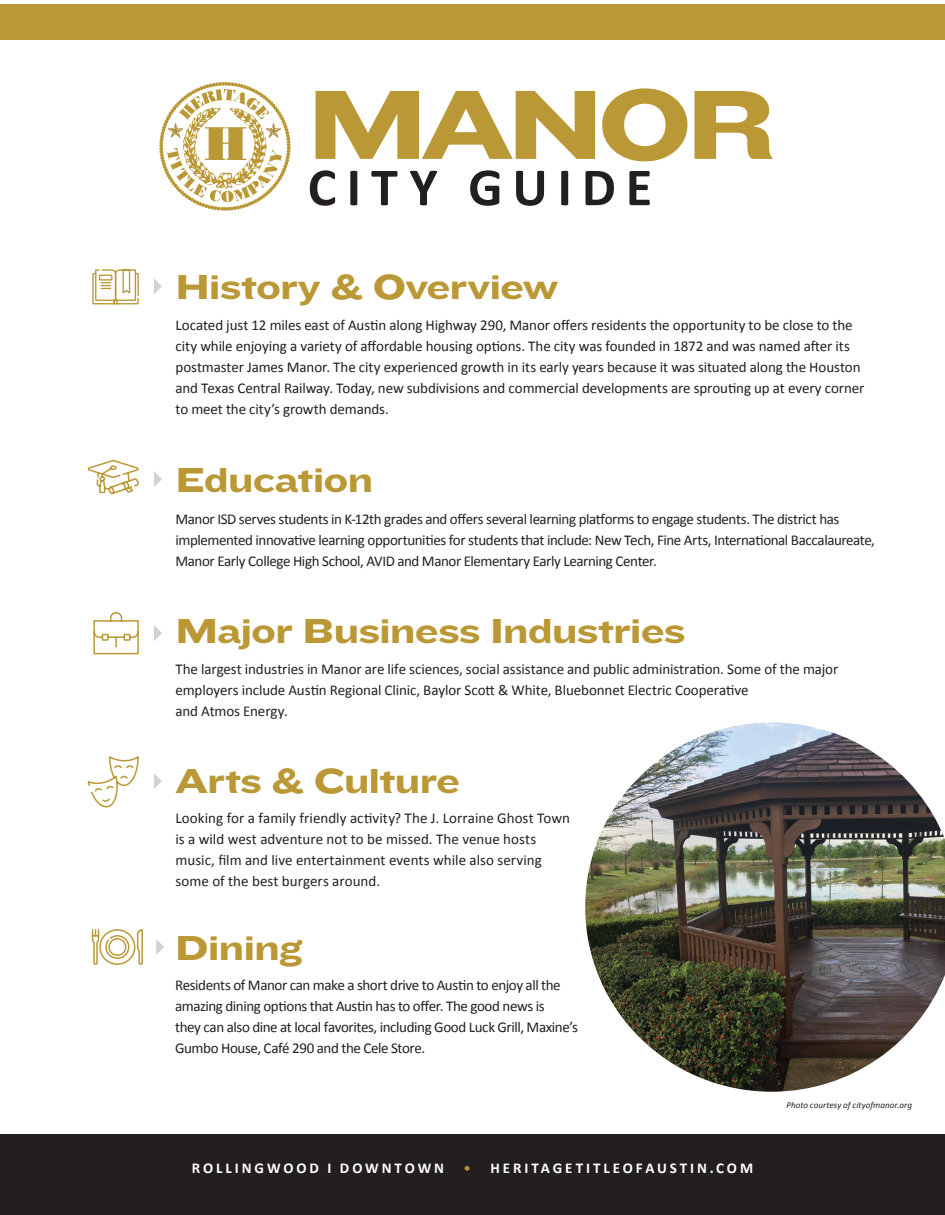
<style>
.page{position:relative;width:945px;height:1215px;background:#fff}
.page>*{position:absolute;margin:0;border:0;box-sizing:border-box;transform-origin:0 0}
.t1{font:102px "Knockout HTF54 Sumo";letter-spacing:-.065em;color:#bb9836}
.t2{font:700 54.15px "Calibri";letter-spacing:.18em;color:#231f20}
.t3{font:36px "Knockout HTF54 Sumo";letter-spacing:-.03em;color:#bb9836}
.t4{font:15px/21px "Calibri";letter-spacing:-.01em;color:#231f20}
.t5{font:15px/21px "Calibri";letter-spacing:-.03em;color:#231f20}
.t6{font:700 15px "Calibri";letter-spacing:.195em;color:#fff}
.t7{font:italic 9px "Calibri";letter-spacing:.01em;color:#231f20}
.s1{font-weight:400;color:#bb9836}
</style>
<div class="page">
<div style="left:0;top:5px;width:945px;height:35px;background:#bb9836"></div>
<svg style="left:92px;top:269px;width:47px;height:36px"></svg>
<svg style="left:154px;top:278px;width:8px;height:16px"></svg>
<svg style="left:154px;top:471px;width:8px;height:16px"></svg>
<svg style="left:87px;top:459px;width:52px;height:36px"></svg>
<svg style="left:154px;top:625px;width:8px;height:16px"></svg>
<svg style="left:93px;top:612px;width:46px;height:43px"></svg>
<svg style="left:154px;top:773px;width:8px;height:16px"></svg>
<svg style="left:87px;top:756px;width:52px;height:52px"></svg>
<div style="left:0;top:1134px;width:945px;height:81px;background:#231f20"></div>
<img style="left:585px;top:722px;width:360px;height:370px">
<svg style="left:159px;top:82px;width:132px;height:129px"></svg>
<svg style="left:156px;top:939px;width:8px;height:16px"></svg>
<svg style="left:91px;top:929px;width:52px;height:36px"></svg>
<h1 class="t1" style="left:307px;top:68px;width:472px">MANOR</h1>
<h2 class="t2" style="left:308px;top:149px;width:346px">CITY GUIDE</h2>
<h3 class="t3" style="left:176px;top:267px;width:385px">History &amp; Overview</h3>
<p class="t4" style="left:176px;top:314px;width:690px">Located just 12 miles east of Austin along Highway 290, Manor offers residents the opportunity to be close to the city while enjoying a variety of affordable housing options. The city was founded in 1872 and was named after its postmaster James Manor. The city experienced growth in its early years because it was situated along the Houston and Texas Central Railway. Today, new subdivisions and commercial developments are sprouting up at every corner to meet the city’s growth demands.</p>
<h3 class="t3" style="left:176px;top:460px;width:199px">Education</h3>
<p class="t5" style="left:176px;top:508px;width:701px">Manor ISD serves students in K-12th grades and offers several learning platforms to engage students. The district has implemented innovative learning opportunities for students that include: New Tech, Fine Arts, International Baccalaureate,<br>Manor Early College High School, AVID and Manor Elementary Early Learning Center.</p>
<h3 class="t3" style="left:176px;top:611px;width:512px">Major Business Industries</h3>
<p class="t4" style="left:176px;top:658px;width:664px">The largest industries in Manor are life sciences, social assistance and public administration. Some of the major employers include Austin Regional Clinic, Baylor Scott &amp; White, Bluebonnet Electric Cooperative<br>and Atmos Energy.</p>
<h3 class="t3" style="left:176px;top:760px;width:286px">Arts &amp; Culture</h3>
<p class="t4" style="left:176px;top:807px;width:396px">Looking for a family friendly activity? The J. Lorraine Ghost Town is a wild west adventure not to be missed. The venue hosts music, film and live entertainment events while also serving some of the best burgers around.</p>
<h3 class="t3" style="left:175px;top:928px;width:129px">Dining</h3>
<p class="t5" style="left:175px;top:975px;width:404px">Residents of Manor can make a short drive to Austin to enjoy all the amazing dining options that Austin has to offer. The good news is<br>they can also dine at local favorites, including Good Luck Grill, Maxine’s Gumbo House, Café 290 and the Cele Store.</p>
<p class="t6" style="left:192px;top:1158px;width:254px">ROLLINGWOOD I DOWNTOWN</p>
<p class="t6" style="left:464px;top:1158px;width:291px"><span class="s1">•</span> HERITAGETITLEOFAUSTIN.COM</p>
<p class="t7" style="left:786px;top:1099px;width:127px">Photo courtesy of cityofmanor.org</p>
</div>
